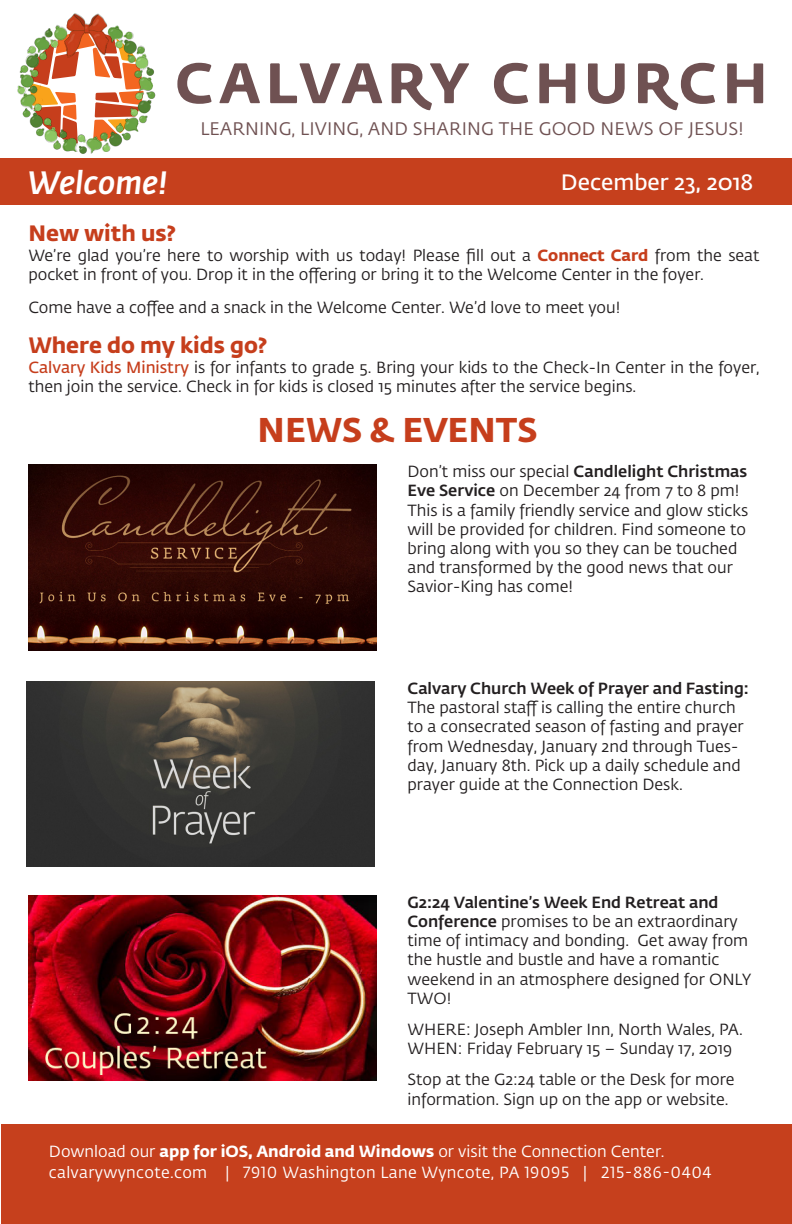
<style>
.page{position:relative;width:792px;height:1224px;background:#fff}
.page>*{position:absolute;margin:0;border:0;box-sizing:border-box;transform-origin:0 0}
.t1{font:700 34px "Fedra Sans Std";color:#c63e1c}
.t2{font:italic 500 32px "Fedra Sans Std";color:#fff}
.t3{font:700 22px "Fedra Sans Std";color:#c63e1c}
.t4{font:600 22px "Fedra Sans Std";color:#fff}
.t5{font:18px "Fedra Sans Std";letter-spacing:.01em;color:#6f5152}
.t6{font:16px/19.2px "Fedra Sans Std";color:#231f20}
.t7{font:16px "Fedra Sans Std";letter-spacing:.02em;color:#fff}
.t8{font:16px "Fedra Sans Std";color:#fff}
.t9{font:500 16px "Fedra Sans Std";color:#231f20}
.s1{font-weight:700;color:#c63e1c}
.s2{font-weight:600;color:#c63e1c}
.s3{font-weight:500}
.s4{font-weight:700}
</style>
<div class="page">
<div style="left:0;top:158px;width:792px;height:46px;background:#c6401d"></div>
<svg style="left:221px;top:63px;width:39px;height:40px"></svg>
<svg style="left:270px;top:63px;width:112px;height:40px"></svg>
<svg style="left:392px;top:63px;width:77px;height:47px"></svg>
<svg style="left:539px;top:63px;width:36px;height:40px"></svg>
<svg style="left:727px;top:63px;width:36px;height:40px"></svg>
<svg style="left:494px;top:63px;width:34px;height:41px"></svg>
<svg style="left:588px;top:63px;width:37px;height:41px"></svg>
<svg style="left:638px;top:63px;width:77px;height:47px"></svg>
<div style="left:1px;top:1124px;width:791px;height:100px;background:#c6401d"></div>
<img style="left:17px;top:13px;width:204px;height:141px">
<img style="left:28px;top:895px;width:349px;height:186px">
<img style="left:28px;top:465px;width:349px;height:185px">
<img style="left:26px;top:681px;width:349px;height:186px">
<p class="t5" style="left:200px;top:118px;width:545px">LEARNING, LIVING, AND SHARING THE GOOD NEWS OF JESUS!</p>
<h2 class="t2" style="left:28px;top:162px;width:142px">Welcome!</h2>
<h3 class="t4" style="left:561px;top:169px;width:194px">December 23, 2018</h3>
<h3 class="t3" style="left:28px;top:219px;width:149px">New with us?</h3>
<p class="t6" style="left:28px;top:246px;width:733px">We’re glad you’re here to worship with us today! Please fill out a <span class="s1">Connect Card</span> from the seat pocket in front of you. Drop it in the offering or bring it to the Welcome Center in the foyer.</p>
<p class="t6" style="left:28px;top:298px;width:593px">Come have a coffee and a snack in the Welcome Center. We’d love to meet you!</p>
<h3 class="t3" style="left:28px;top:331px;width:241px">Where do my kids go?</h3>
<p class="t6" style="left:28px;top:358px;width:733px"><span class="s2">Calvary Kids Ministry</span> is for infants to grade 5. Bring your kids to the Check-In Center in the foyer, then join the service. Check in for kids is closed 15 minutes after the service begins.</p>
<h1 class="t1" style="left:258px;top:408px;width:281px">NEWS &amp; EVENTS</h1>
<p class="t6" style="left:408px;top:462px;width:342px">Don’t miss our special <span class="s3">Candlelight Christmas Eve Service</span> on December 24 from 7 to 8 pm!<br>This is a family friendly service and glow sticks will be provided for children. Find someone to bring along with you so they can be touched and transformed by the good news that our Savior-King has come!</p>
<p class="t9" style="left:408px;top:678px;width:343px">Calvary Church Week of Prayer and Fasting:</p>
<p class="t6" style="left:408px;top:698px;width:338px">The pastoral staff is calling the entire church to a consecrated season of fasting and prayer from Wednesday, January 2nd through Tues&shy;day, January 8th. Pick up a daily schedule and prayer guide at the Connection Desk.</p>
<p class="t6" style="left:408px;top:893px;width:345px"><span class="s3">G2:24 Valentine’s Week End Retreat and Conference</span> promises to be an extraordinary time of intimacy and bonding. Get away from the hustle and bustle and have a romantic weekend in an atmosphere designed for ONLY TWO!</p>
<p class="t6" style="left:408px;top:1020px;width:337px">WHERE: Joseph Ambler Inn, North Wales, PA.<br>WHEN: Friday February 15 – Sunday 17, 2019</p>
<p class="t6" style="left:408px;top:1070px;width:329px">Stop at the G2:24 table or the Desk for more information. Sign up on the app or website.</p>
<p class="t8" style="left:49px;top:1142px;width:617px">Download our <span class="s4">app for iOS, Android and Windows</span> or visit the Connection Center.</p>
<p class="t7" style="left:49px;top:1163px;width:664px">calvarywyncote.com | 7910 Washington Lane Wyncote, PA 19095 | 215-886-0404</p>
</div>
